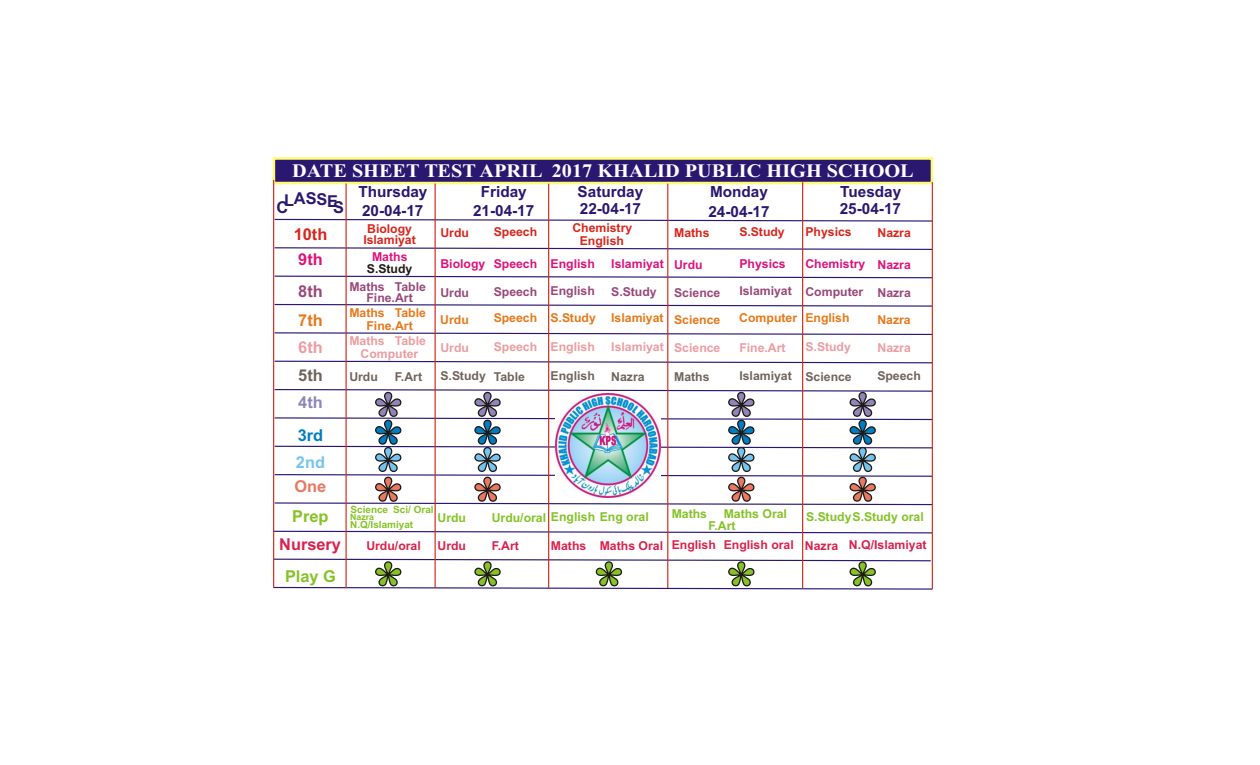
<style>
.page{position:relative;width:1260px;height:765px;background:#fff}
.page>*{position:absolute;margin:0;border:0;box-sizing:border-box;transform-origin:0 0}
.t1{font:700 19.12px "Times New Roman TUR";color:#fff;scale:1.06 1}
.t2{font:700 16.38px "Arial";color:#85c226}
.t3{font:700 16.38px "Arial";letter-spacing:-.01em;color:#291770}
.t4{font:700 16.38px "Arial";color:#db214d}
.t5{font:700 16.38px "Arial";color:#d9261c}
.t6{font:700 16.38px "Arial";color:#de127a}
.t7{font:700 16.38px "Arial";color:#994778}
.t8{font:700 16.38px "Arial";color:#e8781a}
.t9{font:700 16.38px "Arial";color:#ed9ca1}
.t10{font:700 16.38px "Arial";color:#70635c}
.t11{font:700 16.38px "Arial";color:#8f85b8}
.t12{font:700 16.38px "Arial";color:#007dc2}
.t13{font:700 16.38px "Arial";color:#75c4f0}
.t14{font:700 16.38px "Arial";color:#e87861}
.t15{font:700 15.38px "Arial";color:#291770}
.t16{font:700 12.25px "Arial";color:#e8781a}
.t17{font:700 12.25px "Arial";color:#994778}
.t18{font:700 12.25px "Arial";color:#ed9ca1}
.t19{font:700 12.25px "Arial";color:#db214d}
.t20{font:700 12.25px "Arial";color:#d9261c}
.t21{font:700 12.25px "Arial";color:#85c226}
.t22{font:700 12.25px "Arial";color:#70635c}
.t23{font:700 12.25px "Arial";color:#de127a}
.t24{font:700 12.25px "Arial";color:#1f1a17}
.t25{font:700 10px "Arial";color:#85c226}
.t26{font:700 8.75px "Arial";color:#85c226}
</style>
<div class="page">
<div style="left:273px;top:157px;width:660px;height:27px;background:#291770;border:3px solid #fffa73"></div>
<svg style="left:274px;top:218px;width:658px;height:4px"></svg>
<svg style="left:274px;top:247px;width:658px;height:4px"></svg>
<svg style="left:274px;top:275px;width:658px;height:4px"></svg>
<svg style="left:274px;top:303px;width:658px;height:4px"></svg>
<svg style="left:274px;top:332px;width:658px;height:4px"></svg>
<svg style="left:274px;top:360px;width:658px;height:4px"></svg>
<svg style="left:272px;top:530px;width:660px;height:4px"></svg>
<hr style="left:273px;top:180px;width:1px;height:408px;background:#d9261c">
<hr style="left:346px;top:184px;width:1px;height:404px;background:#d9261c">
<hr style="left:435px;top:184px;width:1px;height:404px;background:#d9261c">
<hr style="left:548px;top:184px;width:1px;height:404px;background:#d9261c">
<hr style="left:667px;top:184px;width:1px;height:404px;background:#d9261c">
<hr style="left:802px;top:182px;width:1px;height:406px;background:#d9261c">
<hr style="left:932px;top:182px;width:1px;height:407px;background:#d9261c">
<svg style="left:273px;top:388px;width:660px;height:118px"></svg>
<svg style="left:273px;top:558px;width:660px;height:32px"></svg>
<img style="left:555px;top:393px;width:105px;height:105px">
<p class="t1" style="left:292px;top:164px;width:588px">DATE SHEET TEST APRIL 2017 KHALID PUBLIC HIGH SCHOOL</p>
<p class="t3" style="left:284px;top:193px;width:56px">LASSE</p>
<p class="t15" style="left:359px;top:186px;width:70px">Thursday</p>
<p class="t15" style="left:481px;top:186px;width:47px">Friday</p>
<p class="t15" style="left:578px;top:186px;width:67px">Saturday</p>
<p class="t15" style="left:710px;top:186px;width:59px">Monday</p>
<p class="t15" style="left:840px;top:186px;width:63px">Tuesday</p>
<p class="t15" style="left:362px;top:205px;width:63px">20-04-17</p>
<p class="t15" style="left:473px;top:205px;width:63px">21-04-17</p>
<p class="t15" style="left:580px;top:202px;width:63px">22-04-17</p>
<p class="t15" style="left:708px;top:206px;width:63px">24-04-17</p>
<p class="t15" style="left:840px;top:202px;width:63px">25-04-17</p>
<p class="t3" style="left:277px;top:201px;width:13px">C</p>
<p class="t3" style="left:333px;top:201px;width:12px">S</p>
<p class="t5" style="left:294px;top:229px;width:35px">10th</p>
<p class="t6" style="left:298px;top:253px;width:26px">9th</p>
<p class="t7" style="left:298px;top:285px;width:26px">8th</p>
<p class="t8" style="left:298px;top:314px;width:26px">7th</p>
<p class="t9" style="left:298px;top:341px;width:26px">6th</p>
<p class="t10" style="left:298px;top:369px;width:26px">5th</p>
<p class="t11" style="left:298px;top:396px;width:26px">4th</p>
<p class="t12" style="left:298px;top:429px;width:27px">3rd</p>
<p class="t13" style="left:296px;top:457px;width:31px">2nd</p>
<p class="t14" style="left:294px;top:480px;width:33px">One</p>
<p class="t2" style="left:292px;top:510px;width:38px">Prep</p>
<p class="t4" style="left:279px;top:538px;width:63px">Nursery</p>
<p class="t2" style="left:285px;top:570px;width:52px">Play G</p>
<p class="t20" style="left:572px;top:223px;width:61px">Chemistry</p>
<p class="t20" style="left:367px;top:224px;width:46px">Biology</p>
<p class="t20" style="left:739px;top:227px;width:47px">S.Study</p>
<p class="t20" style="left:805px;top:227px;width:48px">Physics</p>
<p class="t20" style="left:494px;top:227px;width:45px">Speech</p>
<p class="t20" style="left:877px;top:228px;width:35px">Nazra</p>
<p class="t20" style="left:440px;top:228px;width:30px">Urdu</p>
<p class="t20" style="left:674px;top:228px;width:37px">Maths</p>
<p class="t20" style="left:363px;top:235px;width:54px">Islamiyat</p>
<p class="t20" style="left:580px;top:236px;width:46px">English</p>
<p class="t23" style="left:372px;top:252px;width:37px">Maths</p>
<p class="t23" style="left:805px;top:259px;width:61px">Chemistry</p>
<p class="t23" style="left:551px;top:259px;width:46px">English</p>
<p class="t23" style="left:739px;top:259px;width:48px">Physics</p>
<p class="t23" style="left:440px;top:259px;width:46px">Biology</p>
<p class="t23" style="left:611px;top:259px;width:54px">Islamiyat</p>
<p class="t23" style="left:494px;top:259px;width:45px">Speech</p>
<p class="t23" style="left:674px;top:260px;width:30px">Urdu</p>
<p class="t23" style="left:877px;top:260px;width:35px">Nazra</p>
<p class="t24" style="left:367px;top:264px;width:47px">S.Study</p>
<p class="t17" style="left:349px;top:282px;width:37px">Maths</p>
<p class="t16" style="left:349px;top:308px;width:37px">Maths</p>
<p class="t18" style="left:349px;top:336px;width:37px">Maths</p>
<p class="t17" style="left:395px;top:282px;width:33px">Table</p>
<p class="t16" style="left:395px;top:308px;width:33px">Table</p>
<p class="t18" style="left:395px;top:336px;width:33px">Table</p>
<p class="t17" style="left:440px;top:288px;width:30px">Urdu</p>
<p class="t17" style="left:611px;top:287px;width:47px">S.Study</p>
<p class="t16" style="left:440px;top:315px;width:30px">Urdu</p>
<p class="t17" style="left:551px;top:287px;width:46px">English</p>
<p class="t17" style="left:739px;top:287px;width:54px">Islamiyat</p>
<p class="t17" style="left:805px;top:287px;width:59px">Computer</p>
<p class="t17" style="left:494px;top:287px;width:45px">Speech</p>
<p class="t16" style="left:494px;top:314px;width:45px">Speech</p>
<p class="t16" style="left:611px;top:313px;width:54px">Islamiyat</p>
<p class="t17" style="left:674px;top:288px;width:48px">Science</p>
<p class="t17" style="left:877px;top:288px;width:35px">Nazra</p>
<p class="t16" style="left:877px;top:315px;width:35px">Nazra</p>
<p class="t17" style="left:366px;top:293px;width:48px">Fine.Art</p>
<p class="t16" style="left:366px;top:321px;width:48px">Fine.Art</p>
<p class="t16" style="left:550px;top:313px;width:47px">S.Study</p>
<p class="t16" style="left:805px;top:313px;width:46px">English</p>
<p class="t16" style="left:739px;top:314px;width:59px">Computer</p>
<p class="t16" style="left:674px;top:315px;width:48px">Science</p>
<p class="t18" style="left:440px;top:343px;width:30px">Urdu</p>
<p class="t18" style="left:494px;top:342px;width:102px">Speech English</p>
<p class="t18" style="left:611px;top:342px;width:111px">Islamiyat Science</p>
<p class="t18" style="left:739px;top:343px;width:48px">Fine.Art</p>
<p class="t18" style="left:805px;top:342px;width:47px">S.Study</p>
<p class="t18" style="left:877px;top:343px;width:35px">Nazra</p>
<p class="t18" style="left:361px;top:350px;width:59px">Computer</p>
<p class="t22" style="left:440px;top:371px;width:47px">S.Study</p>
<p class="t22" style="left:674px;top:372px;width:37px">Maths</p>
<p class="t22" style="left:805px;top:372px;width:48px">Science</p>
<p class="t22" style="left:551px;top:371px;width:46px">English</p>
<p class="t22" style="left:739px;top:371px;width:54px">Islamiyat</p>
<p class="t22" style="left:611px;top:372px;width:35px">Nazra</p>
<p class="t22" style="left:877px;top:371px;width:45px">Speech</p>
<p class="t22" style="left:349px;top:372px;width:30px">Urdu</p>
<p class="t22" style="left:395px;top:372px;width:29px">F.Art</p>
<p class="t22" style="left:494px;top:372px;width:33px">Table</p>
<p class="t25" style="left:351px;top:506px;width:39px">Science</p>
<p class="t25" style="left:393px;top:506px;width:42px">Sci/ Oral</p>
<p class="t21" style="left:724px;top:509px;width:65px">Maths Oral</p>
<p class="t21" style="left:672px;top:509px;width:37px">Maths</p>
<p class="t21" style="left:806px;top:512px;width:119px">S.StudyS.Study oral</p>
<p class="t21" style="left:551px;top:512px;width:99px">English Eng oral</p>
<p class="t21" style="left:437px;top:513px;width:30px">Urdu</p>
<p class="t21" style="left:492px;top:513px;width:56px">Urdu/oral</p>
<p class="t26" style="left:350px;top:514px;width:25px">Nazra</p>
<p class="t21" style="left:708px;top:521px;width:29px">F.Art</p>
<p class="t25" style="left:350px;top:521px;width:65px">N.Q/Islamiyat</p>
<p class="t19" style="left:849px;top:540px;width:79px">N.Q/Islamiyat</p>
<p class="t19" style="left:600px;top:541px;width:65px">Maths Oral</p>
<p class="t19" style="left:724px;top:540px;width:72px">English oral</p>
<p class="t19" style="left:672px;top:540px;width:46px">English</p>
<p class="t19" style="left:366px;top:541px;width:56px">Urdu/oral</p>
<p class="t19" style="left:437px;top:541px;width:30px">Urdu</p>
<p class="t19" style="left:805px;top:541px;width:35px">Nazra</p>
<p class="t19" style="left:551px;top:541px;width:37px">Maths</p>
<p class="t19" style="left:492px;top:541px;width:29px">F.Art</p>
</div>
